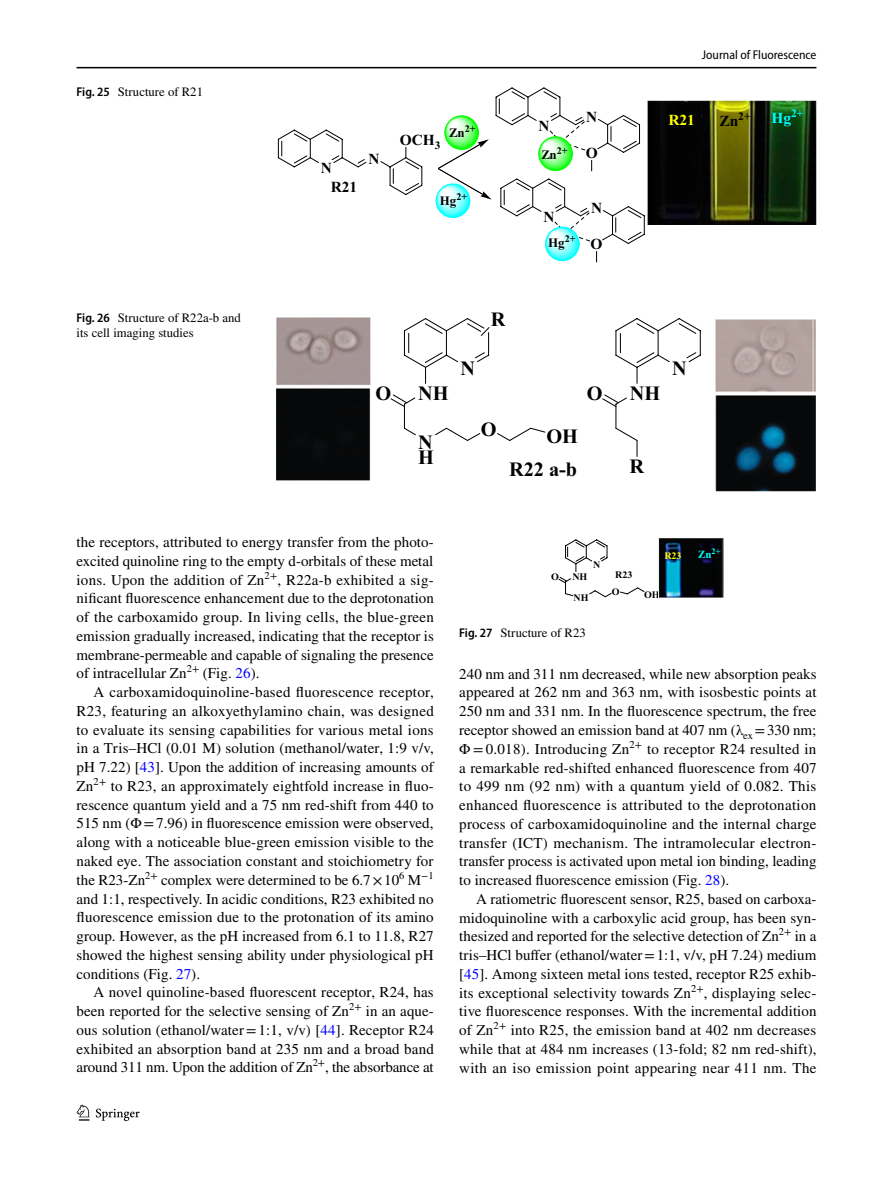
<style>
.page{position:relative;width:893px;height:1187px;background:#fff}
.page>*{position:absolute;margin:0;border:0;box-sizing:border-box;transform-origin:0 0}
.t1{font:20.25px/15.9px "Times New Roman PS Bold MT27";letter-spacing:-.005em;color:#000}
.t2{font:15.3px "Times New Roman PS Bold MT26";letter-spacing:-.005em;color:#000}
.t3{font:15.3px "Times New Roman PS Bold MT26";color:#0ff}
.t4{font:15.3px "Times New Roman PS Bold MT26";color:#ff0}
.t5{font:15px/18.8px "STIX";letter-spacing:.005em;color:#000;text-align:justify}
.t6{font:12.9px "Times New Roman PS Bold MT26";letter-spacing:-.015em;color:#000}
.t7{font:12.75px/15px "STIX";color:#000}
.t8{font:semi-condensed 12.75px "Myriad Pro";color:#000}
.t9{font:10.95px "Times New Roman PS Bold MT28";color:#0ff}
.t10{font:10.05px "Times New Roman PS Bold MT26";color:#000}
.t11{font:9.9px/21px "Times New Roman PS Bold MT28";letter-spacing:-.005em;color:#000}
.t12{font:9.9px "Times New Roman PS Bold MT28";color:#ff0}
.s1{font-family:"Myriad Pro";font-weight:600;font-stretch:semi-condensed}
.s2{font-size:15.3px}
.s3{color:#00f}
</style>
<div class="page">
<hr style="left:77px;top:67px;width:739px;height:1px;background:#000">
<svg style="left:77px;top:1104px;width:12px;height:16px"></svg>
<svg style="left:96px;top:1108px;width:44px;height:12px"></svg>
<svg style="left:277px;top:129px;width:146px;height:66px"></svg>
<div style="left:436px;top:183px;width:34px;height:35px;border:1px solid #0ff;border-radius:50%"></div>
<svg style="left:438px;top:87px;width:207px;height:176px"></svg>
<div style="left:545px;top:227px;width:34px;height:34px;border:1px solid #0ff;border-radius:50%"></div>
<img style="left:647px;top:100px;width:169px;height:125px">
<svg style="left:390px;top:318px;width:311px;height:138px"></svg>
<img style="left:276px;top:317px;width:95px;height:163px">
<img style="left:715px;top:319px;width:100px;height:173px">
<svg style="left:558px;top:539px;width:87px;height:58px"></svg>
<img style="left:659px;top:538px;width:65px;height:59px">
<p class="t7" style="left:77px;top:85px;width:128px"><span class="s1">Fig. 25</span> Structure of R21</p>
<p class="t7" style="left:77px;top:311px;width:166px"><span class="s1">Fig. 26</span> Structure of R22a-b and its cell imaging studies</p>
<p class="t2" style="left:321px;top:157px;width:13px">N</p>
<p class="t2" style="left:331px;top:175px;width:28px">R21</p>
<p class="t2" style="left:369px;top:147px;width:13px">N</p>
<p class="t2" style="left:400px;top:129px;width:42px">OCH<sub>3</sub></p>
<p class="t6" style="left:449px;top:123px;width:28px">Zn<sup>2+</sup></p>
<p class="t6" style="left:440px;top:191px;width:29px">Hg<sup>2+</sup></p>
<p class="t2" style="left:586px;top:105px;width:13px">N</p>
<p class="t6" style="left:541px;top:145px;width:58px">Zn<sup>2+</sup> <span class="s2">O</span></p>
<p class="t2" style="left:538px;top:114px;width:13px">N</p>
<p class="t2" style="left:543px;top:206px;width:13px">N</p>
<p class="t2" style="left:591px;top:196px;width:13px">N</p>
<p class="t10" style="left:565px;top:231px;width:12px">2+</p>
<p class="t6" style="left:548px;top:234px;width:18px">Hg</p>
<p class="t2" style="left:591px;top:233px;width:13px">O</p>
<p class="t8" style="left:702px;top:48px;width:116px">Journal of Fluorescence</p>
<p class="t4" style="left:668px;top:108px;width:28px">R21</p>
<p class="t2" style="left:720px;top:109px;width:32px">Zn<sup>2+</sup></p>
<p class="t3" style="left:771px;top:107px;width:33px">Hg<sup>2+</sup></p>
<h1 class="t1" style="left:491px;top:311px;width:16px">R</h1>
<h1 class="t1" style="left:375px;top:384px;width:17px">O</h1>
<h1 class="t1" style="left:418px;top:384px;width:32px">NH</h1>
<h1 class="t1" style="left:418px;top:433px;width:17px">N<br>H</h1>
<h1 class="t1" style="left:460px;top:360px;width:16px">N</h1>
<h1 class="t1" style="left:481px;top:421px;width:17px">O</h1>
<h1 class="t1" style="left:546px;top:427px;width:33px">OH</h1>
<h1 class="t1" style="left:587px;top:384px;width:17px">O</h1>
<h1 class="t1" style="left:630px;top:384px;width:32px">NH</h1>
<h1 class="t1" style="left:509px;top:461px;width:70px">R22 a-b</h1>
<h1 class="t1" style="left:629px;top:457px;width:16px">R</h1>
<h1 class="t1" style="left:672px;top:360px;width:16px">N</h1>
<p class="t5" style="left:77px;top:533px;width:359px">the receptors, attributed to energy transfer from the photo&shy;excited quinoline ring to the empty d-orbitals of these metal ions. Upon the addition of Zn<sup>2+</sup>, R22a-b exhibited a sig&shy;nificant fluorescence enhancement due to the deprotonation of the carboxamido group. In living cells, the blue-green emission gradually increased, indicating that the receptor is membrane-permeable and capable of signaling the presence of intracellular Zn<sup>2+</sup> (Fig. <span class="s3">26</span>).</p>
<p class="t5" style="left:77px;top:683px;width:359px;text-indent:17px">A carboxamidoquinoline-based fluorescence receptor, R23, featuring an alkoxyethylamino chain, was designed to evaluate its sensing capabilities for various metal ions in a Tris–HCl (0.01 M) solution (methanol/water, 1:9 v/v, pH 7.22) [<span class="s3">43</span>]. Upon the addition of increasing amounts of Zn<sup>2+</sup> to R23, an approximately eightfold increase in fluo&shy;rescence quantum yield and a 75 nm red-shift from 440 to 515 nm (Φ=7.96) in fluorescence emission were observed, along with a noticeable blue-green emission visible to the naked eye. The association constant and stoichiometry for the R23-Zn<sup>2+</sup> complex were determined to be 6.7× -10<sup>6</sup> M<sup>−1 </sup>and 1:1, respectively. In acidic conditions, R23 exhibited no fluorescence emission due to the protonation of its amino group. However, as the pH increased from 6.1 to 11.8, R27 showed the highest sensing ability under physiological pH conditions (Fig. <span class="s3">27</span>).</p>
<p class="t5" style="left:77px;top:983px;width:359px;text-indent:17px">A novel quinoline-based fluorescent receptor, R24, has been reported for the selective sensing of Zn<sup>2+</sup> in an aque&shy;ous solution (ethanol/water=1:1, v/v) [<span class="s3">44</span>]. Receptor R24 exhibited an absorption band at 235 nm and a broad band around 311 nm. Upon the addition of Zn<sup>2+</sup>, the absorbance at</p>
<p class="t11" style="left:593px;top:553px;width:9px">N</p>
<p class="t11" style="left:551px;top:565px;width:9px">O</p>
<p class="t11" style="left:572px;top:565px;width:18px">NH<br>NH</p>
<p class="t7" style="left:459px;top:626px;width:128px"><span class="s1">Fig. 27</span> Structure of R23</p>
<p class="t11" style="left:615px;top:564px;width:19px">R23</p>
<p class="t12" style="left:664px;top:548px;width:19px">R23</p>
<p class="t9" style="left:698px;top:546px;width:24px">Zn<sup>2+</sup></p>
<p class="t11" style="left:612px;top:580px;width:9px">O</p>
<p class="t11" style="left:644px;top:583px;width:17px">OH</p>
<p class="t5" style="left:459px;top:665px;width:359px">240 nm and 311 nm decreased, while new absorption peaks appeared at 262 nm and 363 nm, with isosbestic points at 250 nm and 331 nm. In the fluorescence spectrum, the free receptor showed an emission band at 407 nm (λ<sub>ex</sub> =330 nm; Φ =0.018). Introducing Zn<sup>2+</sup> to receptor R24 resulted in a remarkable red-shifted enhanced fluorescence from 407 to 499 nm (92 nm) with a quantum yield of 0.082. This enhanced fluorescence is attributed to the deprotonation process of carboxamidoquinoline and the internal charge transfer (ICT) mechanism. The intramolecular electron&shy;transfer process is activated upon metal ion binding, leading to increased fluorescence emission (Fig. <span class="s3">28</span>).</p>
<p class="t5" style="left:459px;top:890px;width:359px;text-indent:17px">A ratiometric fluorescent sensor, R25, based on carboxa&shy;midoquinoline with a carboxylic acid group, has been syn&shy;thesized and reported for the selective detection of Zn<sup>2+</sup> in a tris–HCl buffer (ethanol/water=1:1, v/v, pH 7.24) medium [<span class="s3">45</span>]. Among sixteen metal ions tested, receptor R25 exhib&shy;its exceptional selectivity towards Zn<sup>2+</sup>, displaying selec&shy;tive fluorescence responses. With the incremental addition of Zn<sup>2+</sup> into R25, the emission band at 402 nm decreases while that at 484 nm increases (13-fold; 82 nm red-shift), with an iso emission point appearing near 411 nm. The</p>
</div>
